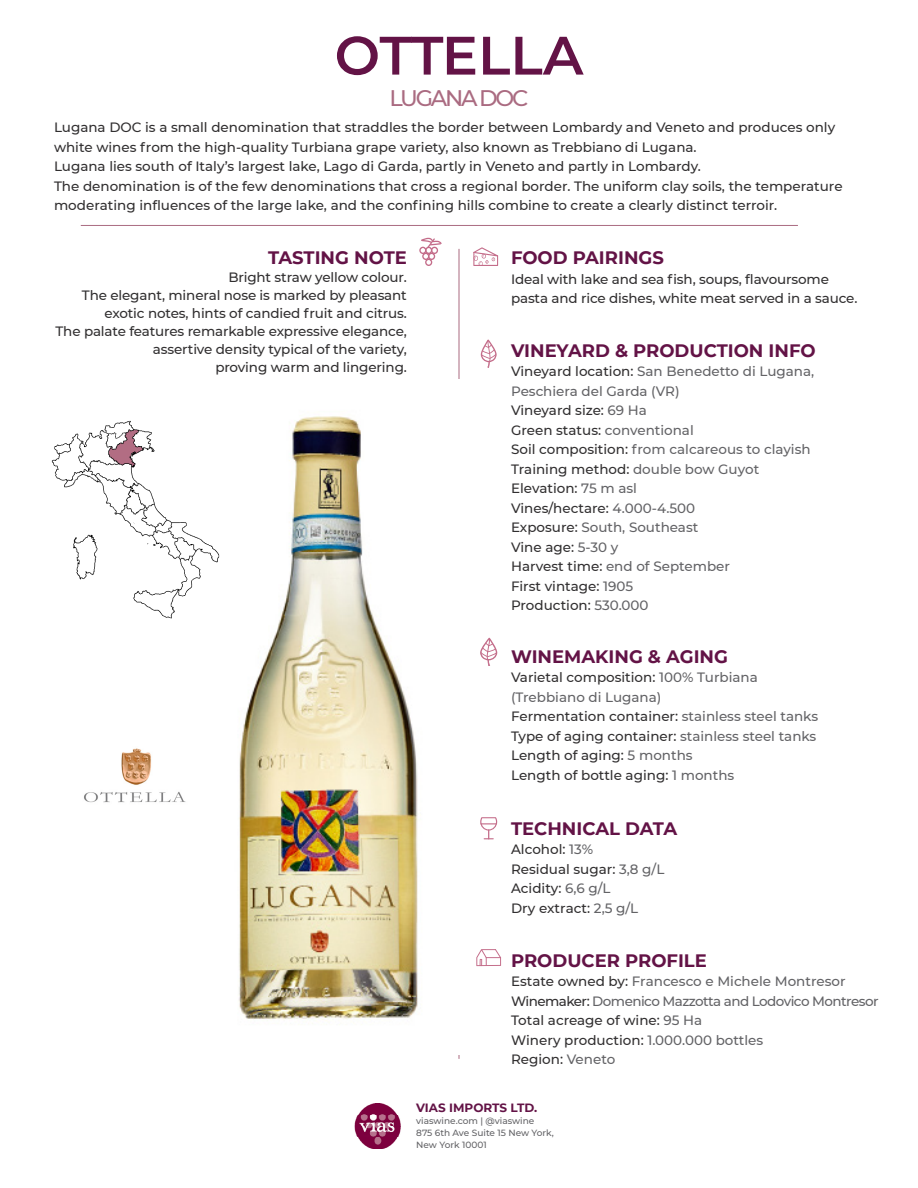
<style>
.page{position:relative;width:918px;height:1188px;background:#fff}
.page>*{position:absolute;margin:0;border:0;box-sizing:border-box;transform-origin:0 0}
.t1{font:600 54px "Montserrat";letter-spacing:-.005em;color:#631346}
.t2{font:500 22.5px "Montserrat";letter-spacing:-.1em;color:#aa6b81}
.t3{font:700 18px "Montserrat";color:#631346}
.t4{font:500 13.5px/19.5px "Montserrat";color:#312f30}
.t5{font:500 13.5px/19.5px "Montserrat";color:#636366}
.t6{font:500 13.5px "Montserrat";letter-spacing:-.04em;color:#636366}
.t7{font:700 12px "Montserrat";color:#631346}
.t8{font:500 9px "Montserrat";color:#636366}
.s1{color:#312f30}
.s2{color:#636366}
</style>
<div class="page">
<hr style="left:459px;top:249px;width:1px;height:810px;background:#aa6b81">
<img style="left:354px;top:1104px;width:46px;height:45px">
<hr style="left:81px;top:225px;width:717px;height:1px;background:#aa6b81">
<svg style="left:419px;top:238px;width:23px;height:28px"></svg>
<svg style="left:473px;top:247px;width:25px;height:19px"></svg>
<svg style="left:481px;top:340px;width:16px;height:28px"></svg>
<svg style="left:480px;top:638px;width:17px;height:28px"></svg>
<svg style="left:480px;top:817px;width:17px;height:22px"></svg>
<svg style="left:476px;top:949px;width:25px;height:17px"></svg>
<img style="left:84px;top:748px;width:102px;height:55px">
<img style="left:239px;top:379px;width:221px;height:675px">
<img style="left:51px;top:420px;width:169px;height:199px">
<p class="t1" style="left:335px;top:17px;width:250px">OTTELLA</p>
<p class="t2" style="left:389px;top:82px;width:141px">LUGANA DOC</p>
<p class="t4" style="left:54px;top:117px;width:783px">Lugana DOC is a small denomination that straddles the border between Lombardy and Veneto and produces only white wines from the high-quality Turbiana grape variety, also known as Trebbiano di Lugana.</p>
<p class="t4" style="left:54px;top:156px;width:648px">Lugana lies south of Italy’s largest lake, Lago di Garda, partly in Veneto and partly in Lombardy.</p>
<p class="t4" style="left:54px;top:176px;width:790px">The denomination is of the few denominations that cross a regional border. The uniform clay soils, the temperature moderating influences of the large lake, and the confining hills combine to create a clearly distinct terroir.</p>
<p class="t3" style="left:268px;top:245px;width:140px">TASTING NOTE</p>
<p class="t4" style="left:228px;top:267px;width:180px">Bright straw yellow colour.</p>
<p class="t4" style="left:82px;top:285px;width:326px">The elegant, mineral nose is marked by pleasant</p>
<p class="t4" style="left:104px;top:303px;width:304px">exotic notes, hints of candied fruit and citrus.</p>
<p class="t4" style="left:56px;top:322px;width:353px;line-height:18px;text-align:right">The palate features remarkable expressive elegance, assertive density typical of the variety,</p>
<p class="t4" style="left:215px;top:357px;width:193px">proving warm and lingering.</p>
<p class="t3" style="left:511px;top:245px;width:154px">FOOD PAIRINGS</p>
<p class="t4" style="left:511px;top:269px;width:319px">Ideal with lake and sea fish, soups, flavoursome</p>
<p class="t4" style="left:511px;top:288px;width:348px">pasta and rice dishes, white meat served in a sauce.</p>
<p class="t3" style="left:511px;top:338px;width:306px">VINEYARD &amp; PRODUCTION INFO</p>
<p class="t5" style="left:511px;top:361px;width:305px"><span class="s1">Vineyard location:</span> San Benedetto di Lugana,</p>
<p class="t5" style="left:511px;top:381px;width:170px">Peschiera del Garda (VR)</p>
<p class="t4" style="left:511px;top:400px;width:137px">Vineyard size: <span class="s2">69 Ha</span></p>
<p class="t4" style="left:511px;top:420px;width:184px">Green status: <span class="s2">conventional</span></p>
<p class="t5" style="left:511px;top:439px;width:301px"><span class="s1">Soil composition:</span> from calcareous to clayish</p>
<p class="t4" style="left:511px;top:459px;width:250px">Training method: <span class="s2">double bow Guyot</span></p>
<p class="t4" style="left:511px;top:478px;width:127px">Elevation: <span class="s2">75 m asl</span></p>
<p class="t4" style="left:511px;top:498px;width:186px">Vines/hectare: <span class="s2">4.000-4.500</span></p>
<p class="t5" style="left:511px;top:517px;width:189px"><span class="s1">Exposure:</span> South, Southeast</p>
<p class="t4" style="left:511px;top:537px;width:109px">Vine age: <span class="s2">5-30 y</span></p>
<p class="t5" style="left:511px;top:556px;width:221px"><span class="s1">Harvest time:</span> end of September</p>
<p class="t4" style="left:511px;top:576px;width:124px">First vintage: <span class="s2">1905</span></p>
<p class="t4" style="left:511px;top:595px;width:139px">Production: <span class="s2">530.000</span></p>
<p class="t3" style="left:511px;top:643px;width:218px">WINEMAKING &amp; AGING</p>
<p class="t5" style="left:511px;top:667px;width:248px"><span class="s1">Varietal composition:</span> 100% Turbiana (Trebbiano di Lugana)</p>
<p class="t4" style="left:511px;top:706px;width:309px">Fermentation container: <span class="s2">stainless steel tanks</span></p>
<p class="t4" style="left:511px;top:726px;width:307px">Type of aging container: <span class="s2">stainless steel tanks</span></p>
<p class="t4" style="left:511px;top:745px;width:183px">Length of aging: <span class="s2">5 months</span></p>
<p class="t4" style="left:511px;top:765px;width:225px">Length of bottle aging: <span class="s2">1 months</span></p>
<p class="t3" style="left:511px;top:815px;width:168px">TECHNICAL DATA</p>
<p class="t4" style="left:511px;top:839px;width:84px">Alcohol: <span class="s2">13%</span></p>
<p class="t4" style="left:511px;top:859px;width:155px">Residual sugar: <span class="s2">3,8 g/L</span></p>
<p class="t4" style="left:511px;top:878px;width:101px">Acidity: <span class="s2">6,6 g/L</span></p>
<p class="t4" style="left:511px;top:898px;width:129px">Dry extract: <span class="s2">2,5 g/L</span></p>
<p class="t3" style="left:511px;top:947px;width:197px">PRODUCER PROFILE</p>
<p class="t5" style="left:511px;top:971px;width:336px"><span class="s1">Estate owned by:</span> Francesco e Michele Montresor</p>
<p class="t6" style="left:511px;top:991px;width:369px"><span class="s1">Winemaker:</span> Domenico Mazzotta and Lodovico Montresor</p>
<p class="t4" style="left:511px;top:1010px;width:193px">Total acreage of wine: <span class="s2">95 Ha</span></p>
<p class="t4" style="left:511px;top:1029px;width:254px">Winery production: <span class="s2">1.000.000 bottles</span></p>
<p class="t4" style="left:511px;top:1049px;width:106px">Region: <span class="s2">Veneto</span></p>
<p class="t7" style="left:416px;top:1099px;width:123px">VIAS IMPORTS LTD.</p>
<p class="t8" style="left:416px;top:1115px;width:120px">viaswine.com | @viaswine</p>
<p class="t8" style="left:416px;top:1127px;width:139px">875 6th Ave Suite 15 New York,</p>
<p class="t8" style="left:416px;top:1139px;width:72px">New York 10001</p>
</div>
